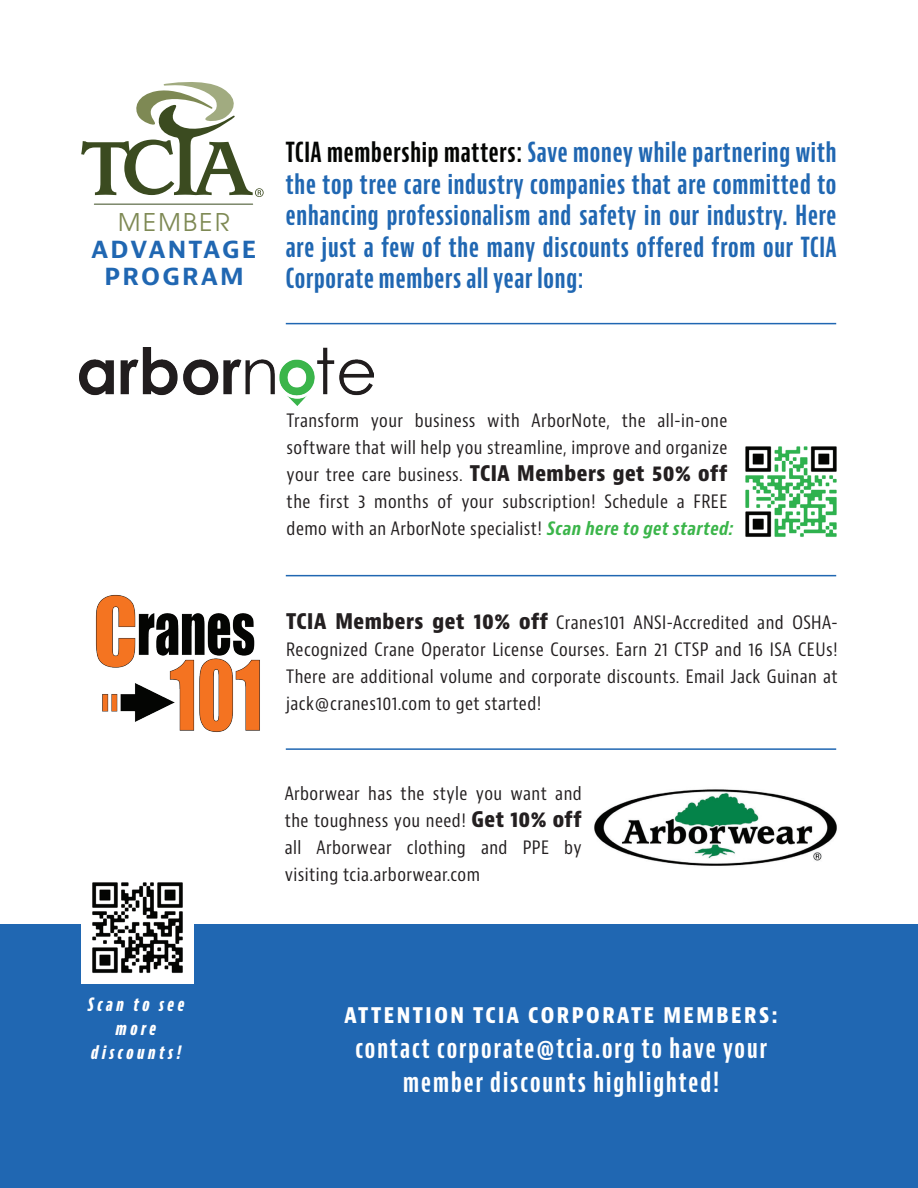
<style>
.page{position:relative;width:918px;height:1188px;background:#fff}
.page>*{position:absolute;margin:0;border:0;box-sizing:border-box;transform-origin:0 0}
.t1{font:700 extra-condensed 27px/31.5px "Bernino Sans";letter-spacing:.03em;color:#2067b2;text-align:justify}
.t2{font:700 extra-condensed 27px/34.5px "Bernino Sans";letter-spacing:.075em;color:#fff;text-align:center}
.t3{font:24.3px "ITC Avant Garde Pro";letter-spacing:.1em;color:#7e8954}
.t4{font:700 22.95px/27px "Bernina Sans";letter-spacing:.1em;color:#2067b2;text-align:center}
.t5{font:700 condensed 21px "Bernino Sans";letter-spacing:.12em;color:#fff}
.t6{font:condensed 18px/27px "Bernino Sans";letter-spacing:.025em;color:#231f20;text-align:justify}
.t7{font:italic 800 extra-condensed 18px/24px "Bernino Sans";letter-spacing:.2em;color:#fff;text-align:center}
.s1{color:#040503}
.s2{font-weight:700;font-size:21px}
.s3{font-weight:700;font-style:italic;color:#3bb54a}
</style>
<div class="page">
<img style="left:594px;top:748px;width:243px;height:118px">
<div style="left:0;top:924px;width:918px;height:264px;background:#2067b2"></div>
<svg style="left:81px;top:82px;width:183px;height:115px"></svg>
<hr style="left:94px;top:204px;width:159px;height:1px;background:#3b4b20">
<img style="left:80px;top:347px;width:293px;height:58px">
<img style="left:95px;top:594px;width:165px;height:138px">
<img style="left:81px;top:882px;width:113px;height:102px">
<hr style="left:286px;top:323px;width:550px;height:1px;background:#2067b2">
<hr style="left:286px;top:575px;width:550px;height:1px;background:#2067b2">
<hr style="left:286px;top:748px;width:550px;height:2px;background:#2067b2">
<img style="left:745px;top:446px;width:92px;height:91px">
<h2 class="t3" style="left:118px;top:207px;width:113px">MEMBER</h2>
<p class="t4" style="left:92px;top:236px;width:166px">ADVANTAGE<br>PROGRAM</p>
<p class="t1" style="left:286px;top:138px;width:552px"><span class="s1">TCIA membership matters:</span> Save money while partnering with the top tree care industry companies that are committed to enhancing professionalism and safety in our industry. Here are just a few of the many discounts offered from our TCIA Corporate members all year long:</p>
<p class="t7" style="left:88px;top:993px;width:98px">Scan to see more discounts!</p>
<p class="t6" style="left:287px;top:408px;width:448px;text-align:left">Transform your business with ArborNote, the all-in-one software that will help you streamline, improve and organize your tree care business. <span class="s2">TCIA Members get 50% off </span>the first 3 months of your subscription! Schedule a FREE demo with an ArborNote specialist! <span class="s3">Scan here to get started:</span></p>
<p class="t6" style="left:286px;top:610px;width:553px"><span class="s2">TCIA Members get 10% off</span> Cranes101 ANSI-Accredited and OSHA-Recognized Crane Operator License Courses. Earn 21 CTSP and 16 ISA CEUs!<br>There are additional volume and corporate discounts. Email Jack Guinan at jack@cranes101.com to get started!</p>
<p class="t6" style="left:285px;top:780px;width:299px">Arborwear has the style you want and the toughness you need! <span class="s2">Get 10% off </span>all Arborwear clothing and PPE by visiting tcia.arborwear.com</p>
<p class="t5" style="left:344px;top:1003px;width:435px">ATTENTION TCIA CORPORATE MEMBERS:</p>
<h1 class="t2" style="left:355px;top:1031px;width:413px">contact corporate@tcia.org to have your member discounts highlighted!</h1>
</div>
